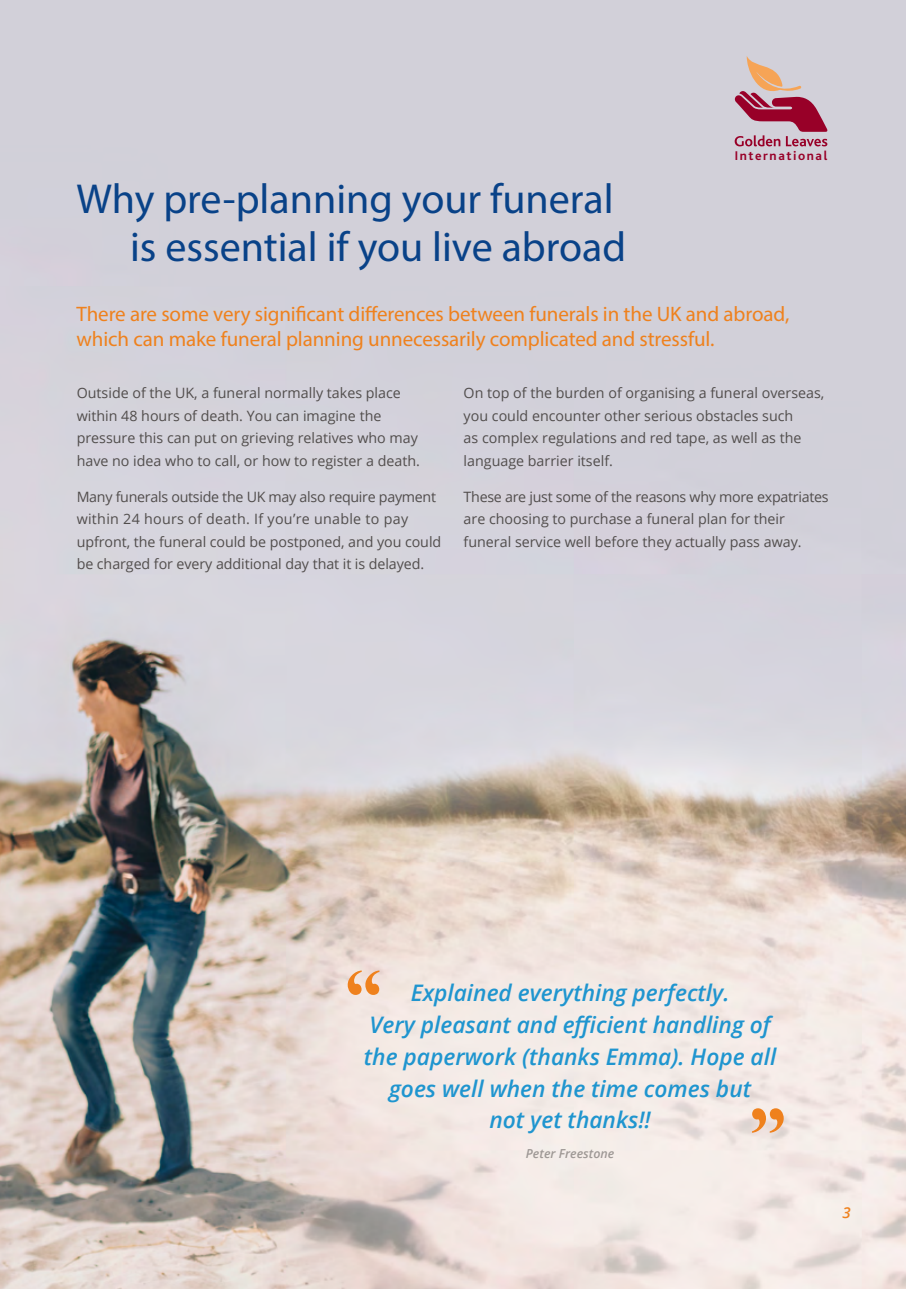
<style>
.page{position:relative;width:906px;height:1289px;background:#fff}
.page>*{position:absolute;margin:0;border:0;box-sizing:border-box;transform-origin:0 0}
.t1{font:700 80.1px "Perpetua";color:#ef811d}
.t2{font:42px/48px "Myriad Pro";color:#094288;text-align:right}
.t3{font:italic 600 22.8px/31.8px "Open Sans";color:#1f95cf;text-align:center}
.t4{font:21px/24px "Myriad Pro";letter-spacing:-.005em;color:#ef811d}
.t5{font:italic 600 15px "Open Sans";color:#ef811d}
.t6{font:14.25px/22.5px "Open Sans";color:#514d4c}
.t7{font:700 13.2px "Bliss";letter-spacing:.12em;color:#980028}
.t8{font:italic 600 12.45px "Open Sans";color:#9e9895}
</style>
<div class="page">
<img style="left:0;top:0;width:906px;height:1288px">
<svg style="left:734px;top:56px;width:94px;height:90px;background:#c5959f"></svg>
<h2 class="t2" style="left:77px;top:174px;width:551px">Why pre-planning your funeral is essential if you live abroad</h2>
<p class="t7" style="left:735px;top:149px;width:94px">International</p>
<h3 class="t4" style="left:77px;top:302px;width:714px">There are some very significant differences between funerals in the UK and abroad, which can make funeral planning unnecessarily complicated and stressful.</h3>
<p class="t6" style="left:77px;top:381px;width:345px">Outside of the UK, a funeral normally takes place within 48 hours of death. You can imagine the pressure this can put on grieving relatives who may have no idea who to call, or how to register a death.</p>
<p class="t6" style="left:77px;top:485px;width:366px">Many funerals outside the UK may also require payment within 24 hours of death. If you’re unable to pay upfront, the funeral could be postponed, and you could be charged for every additional day that it is delayed.</p>
<p class="t6" style="left:463px;top:381px;width:362px">On top of the burden of organising a funeral overseas, you could encounter other serious obstacles such<br>as complex regulations and red tape, as well as the language barrier itself.</p>
<p class="t6" style="left:463px;top:485px;width:366px">These are just some of the reasons why more expatriates are choosing to purchase a funeral plan for their funeral service well before they actually pass away.</p>
<h1 class="t1" style="left:345px;top:947px;width:38px">“</h1>
<h3 class="t3" style="left:364px;top:976px;width:414px">Explained everything perfectly.<br>Very pleasant and efficient handling of the paperwork (thanks Emma). Hope all goes well when the time comes but<br>not yet thanks!!</h3>
<h1 class="t1" style="left:749px;top:1084px;width:38px">”</h1>
<p class="t8" style="left:526px;top:1145px;width:90px">Peter Freestone</p>
<p class="t5" style="left:842px;top:1202px;width:10px">3</p>
</div>
